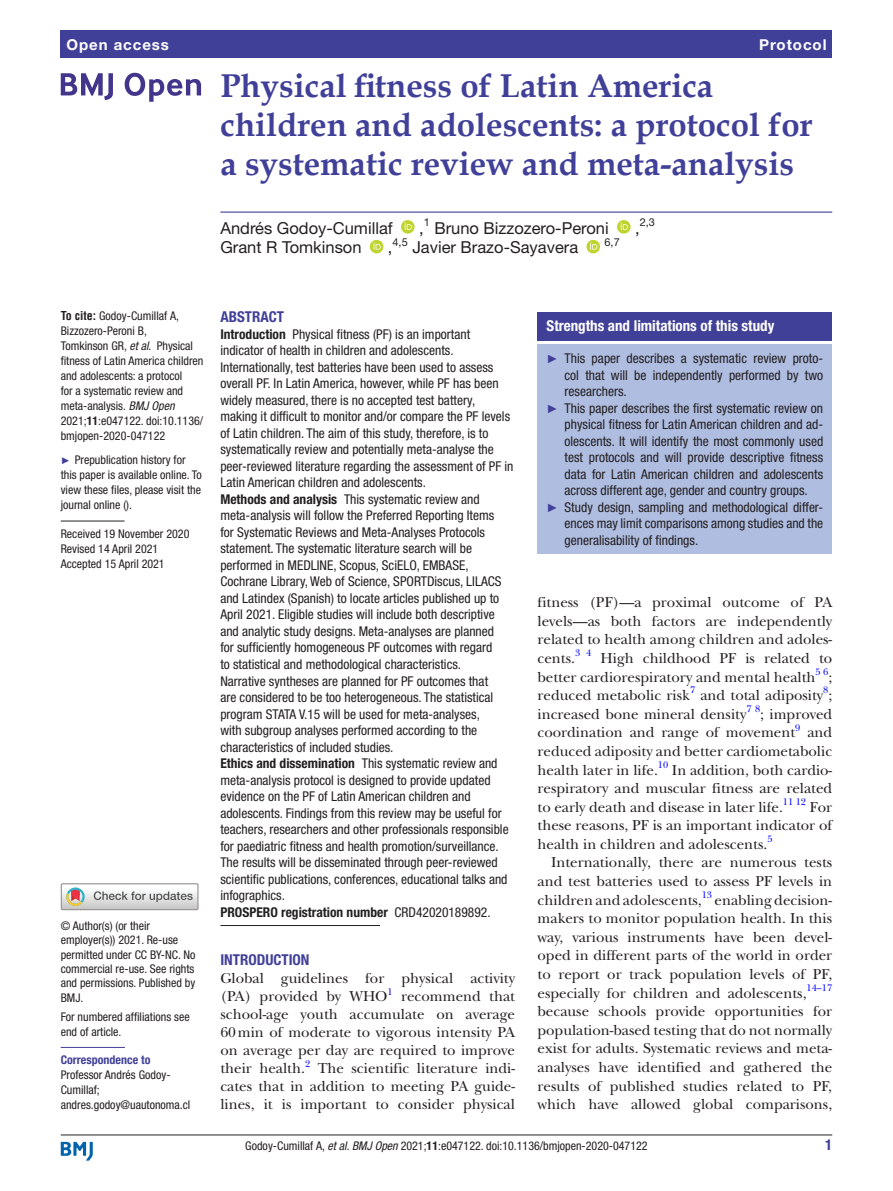
<style>
.page{position:relative;width:893px;height:1191px;background:#fff}
.page>*{position:absolute;margin:0;border:0;box-sizing:border-box;transform-origin:0 0}
.t1{font:700 33px/39px "Book Antiqua";color:#414099}
.t2{font:16.5px "Helvetica Neue LT Std";color:#231f20}
.t3{font:15px/18.6px "New Baskerville";color:#231f20;text-align:justify}
.t4{font:700 condensed 15px "Helvetica Neue LT Std";color:#fff}
.t5{font:700 condensed 15px "Helvetica Neue LT Std";color:#414099}
.t6{font:700 15px "Helvetica Neue LT Std";letter-spacing:.065em;color:#fff}
.t7{font:condensed 13.5px/16.5px "Helvetica Neue LT Std";color:#231f20}
.t8{font:condensed 12px/15px "Helvetica Neue LT Std";color:#231f20}
.t9{font:700 condensed 12px "Helvetica Neue LT Std";color:#414099}
.t10{font:10.95px "Helvetica Neue LT Std";color:#231f20}
.t11{font:9.9px "New Baskerville";color:#00f}
.s1{font-family:"Helvetica LT Std";font-weight:700}
.s2{font-style:italic}
.s3{font-weight:700}
.s4{font-family:"Arial";font-stretch:normal;font-size:9.75px;color:#414099}
.s5{font-family:"Arial";font-stretch:normal;font-size:12px;color:#414099}
</style>
<div class="page">
<hr style="left:61px;top:1134px;width:771px;height:1px;background:#231f20">
<svg style="left:61px;top:1141px;width:32px;height:19px"></svg>
<div style="left:61px;top:31px;width:771px;height:27px;background:#414099"></div>
<hr style="left:220px;top:211px;width:612px;height:2px;background:#414099">
<svg style="left:401px;top:220px;width:13px;height:14px"></svg>
<svg style="left:617px;top:220px;width:13px;height:14px"></svg>
<svg style="left:370px;top:240px;width:13px;height:13px"></svg>
<svg style="left:586px;top:240px;width:14px;height:13px"></svg>
<hr style="left:61px;top:520px;width:64px;height:1px;background:#231f20">
<hr style="left:61px;top:1047px;width:64px;height:1px;background:#414099">
<svg style="left:61px;top:73px;width:52px;height:27px"></svg>
<svg style="left:125px;top:73px;width:76px;height:29px"></svg>
<div style="left:61px;top:883px;width:138px;height:27px;border:1px solid #969090"></div>
<svg style="left:61px;top:883px;width:137px;height:26px"></svg>
<hr style="left:220px;top:925px;width:160px;height:1px;background:#231f20">
<div style="left:538px;top:312px;width:294px;height:28px;background:#414099"></div>
<div style="left:538px;top:344px;width:294px;height:210px;background:#afbde1"></div>
<p class="t6" style="left:66px;top:35px;width:104px">Open access</p>
<p class="t6" style="left:759px;top:35px;width:69px">Protocol</p>
<h1 class="t1" style="left:220px;top:66px;width:594px">Physical fitness of Latin America children and adolescents: a protocol for a systematic review and meta-analysis</h1>
<p class="t2" style="left:220px;top:218px;width:174px">Andrés Godoy-Cumillaf</p>
<p class="t2" style="left:419px;top:218px;width:6px">,</p>
<p class="t10" style="left:424px;top:216px;width:8px">1</p>
<p class="t2" style="left:434px;top:218px;width:176px">Bruno Bizzozero-Peroni</p>
<p class="t10" style="left:640px;top:216px;width:17px">2,3</p>
<p class="t2" style="left:635px;top:218px;width:6px">,</p>
<p class="t10" style="left:393px;top:235px;width:17px">4,5</p>
<p class="t2" style="left:412px;top:238px;width:167px">Javier Brazo-Sayavera</p>
<p class="t10" style="left:605px;top:235px;width:17px">6,7</p>
<p class="t2" style="left:220px;top:238px;width:143px">Grant R Tomkinson</p>
<p class="t2" style="left:388px;top:238px;width:6px">,</p>
<p class="t8" style="left:61px;top:308px;width:144px"><span class="s1">To cite:</span> Godoy-Cumillaf A,<br>Bizzozero-Peroni B,<br>Tomkinson GR, <span class="s2">et al</span>. Physical fitness of Latin America children and adolescents: a protocol<br>for a systematic review and meta-analysis. <span class="s2">BMJ Open<br></span>2021;<span class="s3">11</span>:e047122. doi:10.1136/ bmjopen-2020-047122</p>
<p class="t8" style="left:61px;top:452px;width:143px"><span class="s4">►</span> Prepublication history for this paper is available online. To view these files, please visit the journal online ().</p>
<p class="t8" style="left:61px;top:526px;width:130px">Received 19 November 2020<br>Revised 14 April 2021<br>Accepted 15 April 2021</p>
<p class="t8" style="left:61px;top:918px;width:136px;line-height:14.4px">© Author(s) (or their employer(s)) 2021. Re-use permitted under CC BY-NC. No commercial re-use. See rights and permissions. Published by<br>BMJ.</p>
<p class="t8" style="left:61px;top:1009px;width:130px">For numbered affiliations see end of article.</p>
<p class="t9" style="left:61px;top:1052px;width:91px">Correspondence to</p>
<p class="t8" style="left:61px;top:1067px;width:131px">Professor Andrés Godoy-<br>Cumillaf; andres.godoy@uautonoma.cl</p>
<p class="t5" style="left:220px;top:308px;width:65px">ABSTRACT</p>
<p class="t7" style="left:220px;top:326px;width:295px"><span class="s3">Introduction</span> Physical fitness (PF) is an important indicator of health in children and adolescents.<br>Internationally, test batteries have been used to assess overall PF. In Latin America, however, while PF has been widely measured, there is no accepted test battery, making it difficult to monitor and/or compare the PF levels of Latin children. The aim of this study, therefore, is to systematically review and potentially meta-analyse the peer-reviewed literature regarding the assessment of PF in Latin American children and adolescents.<br><span class="s3">Methods and analysis</span> This systematic review and meta-analysis will follow the Preferred Reporting Items<br>for Systematic Reviews and Meta-Analyses Protocols statement. The systematic literature search will be performed in MEDLINE, Scopus, SciELO, EMBASE, Cochrane Library, Web of Science, SPORTDiscus, LILACS and Latindex (Spanish) to locate articles published up to April 2021. Eligible studies will include both descriptive and analytic study designs. Meta-analyses are planned<br>for sufficiently homogeneous PF outcomes with regard<br>to statistical and methodological characteristics.<br>Narrative syntheses are planned for PF outcomes that<br>are considered to be too heterogeneous. The statistical program STATA V.15 will be used for meta-analyses,<br>with subgroup analyses performed according to the characteristics of included studies.<br><span class="s3">Ethics and dissemination</span> This systematic review and meta-analysis protocol is designed to provide updated evidence on the PF of Latin American children and adolescents. Findings from this review may be useful for teachers, researchers and other professionals responsible for paediatric fitness and health promotion/surveillance.<br>The results will be disseminated through peer-reviewed scientific publications, conferences, educational talks and infographics.<br><span class="s3">PROSPERO registration number</span> CRD42020189892.</p>
<p class="t5" style="left:220px;top:951px;width:91px">INTRODUCTION</p>
<p class="t3" style="left:220px;top:969px;width:296px;line-height:18px">Global guidelines for physical activity (PA) provided by WHO</p>
<p class="t11" style="left:388px;top:985px;width:7px">1</p>
<p class="t3" style="left:220px;top:987px;width:296px;line-height:18px;text-indent:181px">recommend that school-age youth accumulate on average 60min of moderate to vigorous intensity PA on average per day are required to improve their health.</p>
<p class="t11" style="left:305px;top:1057px;width:7px">2</p>
<p class="t3" style="left:220px;top:1059px;width:296px;line-height:18px;text-indent:97px">The scientific literature indi&shy;cates that in addition to meeting PA guide&shy;lines, it is important to consider physical</p>
<p class="t4" style="left:547px;top:317px;width:229px">Strengths and limitations of this study</p>
<p class="t7" style="left:547px;top:350px;width:278px"><span class="s5">►</span> This paper describes a systematic review proto-</p>
<p class="t7" style="left:565px;top:366px;width:260px">col that will be independently performed by two</p>
<p class="t7" style="left:565px;top:383px;width:64px">researchers.</p>
<p class="t7" style="left:547px;top:399px;width:278px"><span class="s5">►</span> This paper describes the first systematic review on</p>
<p class="t7" style="left:565px;top:416px;width:260px">physical fitness for Latin American children and ad-</p>
<p class="t7" style="left:565px;top:432px;width:260px">olescents. It will identify the most commonly used</p>
<p class="t7" style="left:565px;top:449px;width:260px">test protocols and will provide descriptive fitness</p>
<p class="t7" style="left:565px;top:465px;width:260px">data for Latin American children and adolescents</p>
<p class="t7" style="left:565px;top:482px;width:245px">across different age, gender and country groups.</p>
<p class="t7" style="left:547px;top:498px;width:278px"><span class="s5">►</span> Study design, sampling and methodological differ-</p>
<p class="t7" style="left:565px;top:515px;width:260px">ences may limit comparisons among studies and the</p>
<p class="t7" style="left:565px;top:531px;width:135px">generalisability of findings.</p>
<p class="t3" style="left:538px;top:593px;width:296px">fitness (PF)—a proximal outcome of PA levels—as both factors are independently related to health among children and adoles&shy;cents.<sup>3</sup> <sup>4</sup></p>
<p class="t3" style="left:538px;top:649px;width:296px;text-indent:63px">High childhood PF is related to better cardiorespiratory and mental health</p>
<p class="t11" style="left:815px;top:666px;width:14px">5 6</p>
<p class="t3" style="left:828px;top:667px;width:5px">;</p>
<p class="t11" style="left:690px;top:684px;width:7px">7</p>
<p class="t11" style="left:823px;top:684px;width:7px">8</p>
<p class="t3" style="left:538px;top:686px;width:154px">reduced metabolic risk</p>
<p class="t3" style="left:700px;top:686px;width:133px">and total adiposity ;</p>
<p class="t11" style="left:746px;top:703px;width:15px">7 8</p>
<p class="t3" style="left:538px;top:704px;width:296px;text-indent:223px">; improved coordination and range of movement<sup>9</sup></p>
<p class="t3" style="left:538px;top:704px;width:210px">increased bone mineral density</p>
<p class="t3" style="left:538px;top:723px;width:296px;text-indent:270px">and reduced adiposity and better cardiometabolic health later in life.</p>
<p class="t11" style="left:658px;top:759px;width:12px">10</p>
<p class="t3" style="left:538px;top:760px;width:296px;text-indent:134px">In addition, both cardio&shy;respiratory and muscular fitness are related to early death and disease in later life.</p>
<p class="t11" style="left:783px;top:796px;width:25px">11 12</p>
<p class="t3" style="left:538px;top:797px;width:296px;text-indent:272px">For these reasons, PF is an important indicator of health in children and adolescents.</p>
<p class="t11" style="left:767px;top:833px;width:7px">5</p>
<p class="t3" style="left:538px;top:853px;width:296px;text-indent:14px">Internationally, there are numerous tests and test batteries used to assess PF levels in children and adolescents,</p>
<p class="t11" style="left:702px;top:889px;width:12px">13</p>
<p class="t3" style="left:538px;top:890px;width:296px;text-indent:177px">enabling decision&shy;makers to monitor population health. In this way, various instruments have been devel&shy;oped in different parts of the world in order to report or track population levels of PF, especially for children and adolescents,<sup>14–17 </sup>because schools provide opportunities for population-based testing that do not normally exist for adults. Systematic reviews and meta&shy;analyses have identified and gathered the results of published studies related to PF, which have allowed global comparisons,</p>
<p class="t8" style="left:245px;top:1137px;width:404px">Godoy-Cumillaf A, <span class="s2">et al</span>. <span class="s2">BMJ Open</span> 2021;<span class="s3">11</span>:e047122. doi:10.1136/bmjopen-2020-047122</p>
<p class="t5" style="left:825px;top:1135px;width:9px">1</p>
</div>
